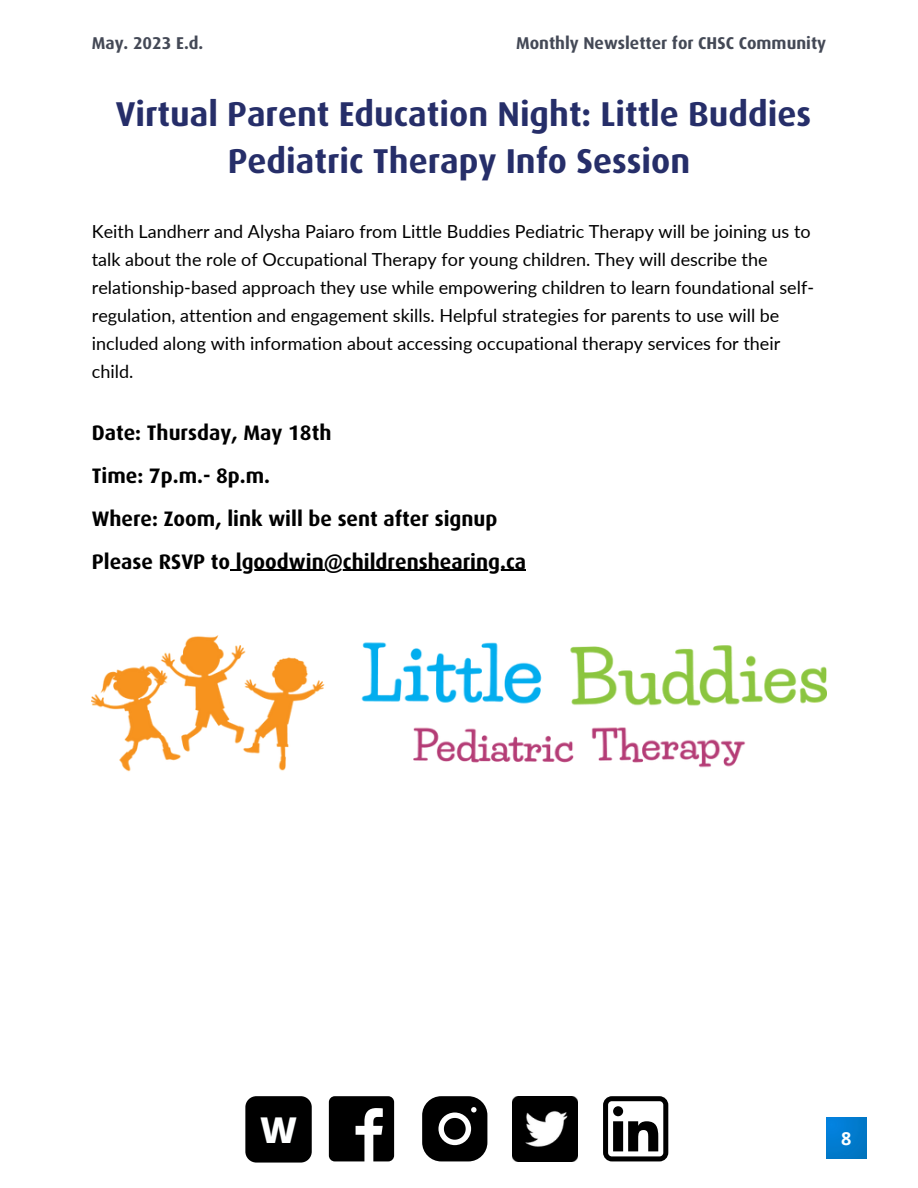
<style>
.page{position:relative;width:918px;height:1188px;background:#fff}
.page>*{position:absolute;margin:0;border:0;box-sizing:border-box;transform-origin:0 0}
.t1{font:800 35.55px "Open Sans";color:#feffff}
.t2{font:700 34.5px/47.2px "Dax Pro";color:#262e69;text-align:center}
.t3{font:700 21px "Dax Pro";color:#000}
.t4{font:18px/28.2px "Lato";color:#000}
.t5{font:700 18px "Open Sans";color:#feffff}
.t6{font:700 17.1px "Dax Pro";color:#444956}
</style>
<div class="page">
<svg style="left:329px;top:1096px;width:65px;height:65px;background:#2b2b2b"></svg>
<svg style="left:422px;top:1096px;width:65px;height:65px"></svg>
<svg style="left:603px;top:1096px;width:65px;height:65px"></svg>
<img style="left:512px;top:1096px;width:65px;height:65px">
<div style="left:245px;top:1096px;width:67px;height:67px;background:#000;border-radius:11px"></div>
<img style="left:826px;top:1118px;width:41px;height:40px">
<img style="left:92px;top:636px;width:734px;height:136px">
<hr style="left:230px;top:570px;width:296px;height:1px;background:#000">
<p class="t6" style="left:92px;top:36px;width:113px">May. 2023 E.d.</p>
<p class="t6" style="left:516px;top:36px;width:312px">Monthly Newsletter for CHSC Community</p>
<p class="t2" style="left:116px;top:93px;width:697px">Virtual Parent Education Night: Little Buddies<br>Pediatric Therapy Info Session</p>
<p class="t4" style="left:92px;top:217px;width:724px">Keith Landherr and Alysha Paiaro from Little Buddies Pediatric Therapy will be joining us to talk about the role of Occupational Therapy for young children. They will describe the relationship-based approach they use while empowering children to learn foundational self&shy;regulation, attention and engagement skills. Helpful strategies for parents to use will be included along with information about accessing occupational therapy services for their child.</p>
<p class="t3" style="left:92px;top:424px;width:241px">Date: Thursday, May 18th</p>
<p class="t3" style="left:92px;top:467px;width:180px">Time: 7p.m.- 8p.m.</p>
<p class="t3" style="left:92px;top:510px;width:407px">Where: Zoom, link will be sent after signup</p>
<p class="t3" style="left:92px;top:552px;width:436px">Please RSVP to lgoodwin@childrenshearing.ca</p>
<p class="t1" style="left:260px;top:1105px;width:38px">W</p>
<p class="t5" style="left:841px;top:1125px;width:12px">8</p>
</div>
